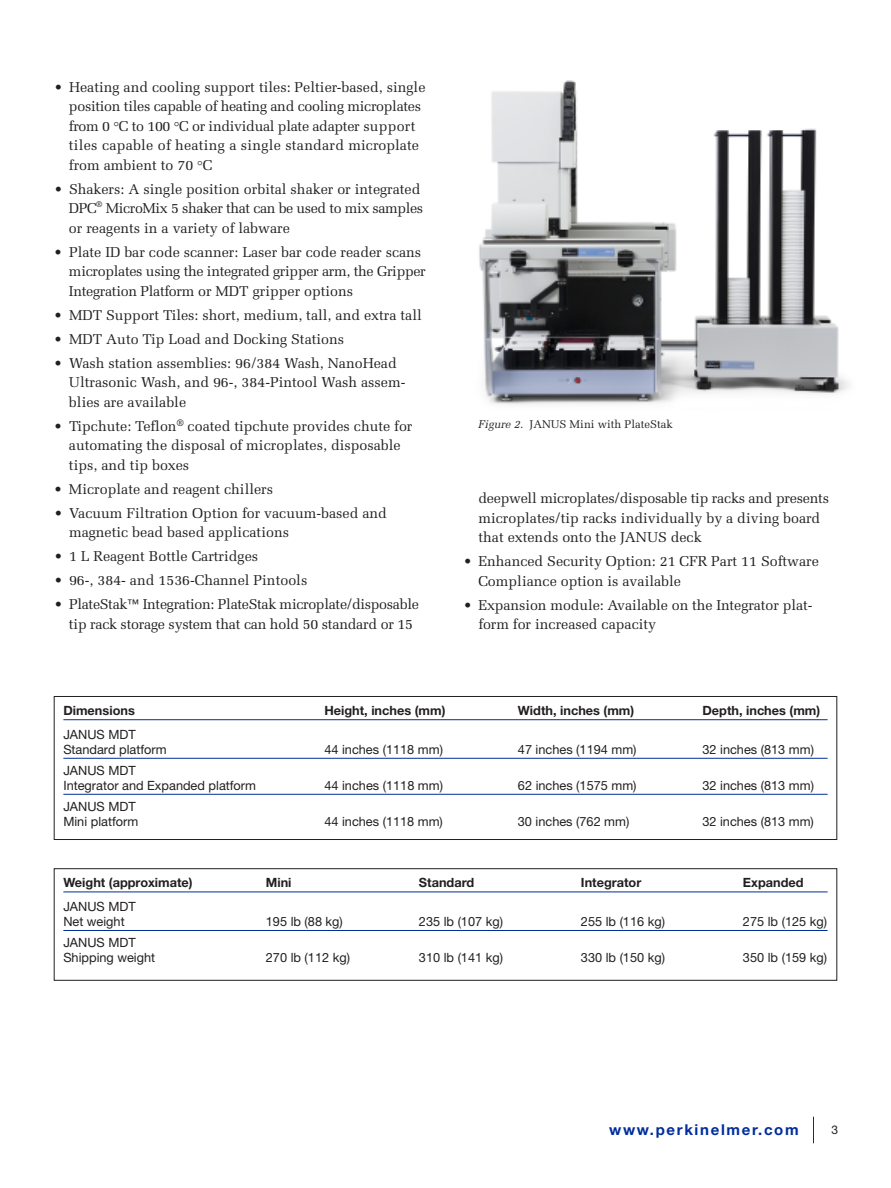
<style>
.page{position:relative;width:891px;height:1188px;background:#fff}
.page>*{position:absolute;margin:0;border:0;box-sizing:border-box;transform-origin:0 0}
.t1{font:700 15px "Helvetica Neue";letter-spacing:.11em;color:#002d9d}
.t2{font:14.25px/19.5px "Melior";color:#231f20}
.t3{font:14.25px/19.5px "Melior";letter-spacing:-.02em;color:#231f20}
.t4{font:12.75px/15px "Helvetica Neue";color:#231f20}
.t5{font:700 12.75px "Helvetica Neue";color:#231f20}
.t6{font:12px "Helvetica Neue";color:#231f20}
.t7{font:11.25px "Melior";color:#231f20}
.s1{font-family:"Helvetica Neue";font-size:12px}
.s2{font-style:italic}
</style>
<div class="page">
<svg style="left:813px;top:1117px;width:1px;height:26px"></svg>
<img style="left:479px;top:80px;width:370px;height:325px">
<hr style="left:63px;top:719px;width:765px;height:1px;background:#002d9d">
<hr style="left:63px;top:758px;width:765px;height:1px;background:#002d9d">
<hr style="left:63px;top:794px;width:765px;height:1px;background:#002d9d">
<div style="left:54px;top:696px;width:783px;height:144px;border:1px solid #231f20"></div>
<hr style="left:63px;top:892px;width:765px;height:1px;background:#002d9d">
<hr style="left:63px;top:930px;width:765px;height:1px;background:#002d9d">
<div style="left:54px;top:868px;width:783px;height:112px;border:1px solid #231f20"></div>
<p class="t2" style="left:69px;top:77px;width:358px;text-indent:-15px">• Heating and cooling support tiles: Peltier-based, single position tiles capable of heating and cooling microplates from 0 °C to 100 °C or individual plate adapter support tiles capable of heating a single standard microplate from ambient to 70 °C</p>
<p class="t2" style="left:69px;top:179px;width:356px;text-indent:-15px">• Shakers: A single position orbital shaker or integrated<br>DPC<sup>®</sup> MicroMix 5 shaker that can be used to mix samples or reagents in a variety of labware</p>
<p class="t3" style="left:69px;top:242px;width:358px;text-indent:-15px">• Plate ID bar code scanner: Laser bar code reader scans microplates using the integrated gripper arm, the Gripper<br>Integration Platform or MDT gripper options</p>
<p class="t2" style="left:54px;top:305px;width:369px">• MDT Support Tiles: short, medium, tall, and extra tall</p>
<p class="t2" style="left:54px;top:329px;width:292px">• MDT Auto Tip Load and Docking Stations</p>
<p class="t2" style="left:69px;top:353px;width:338px;text-indent:-15px">• Wash station assemblies: 96/384 Wash, NanoHead<br>Ultrasonic Wash, and 96-, 384-Pintool Wash assem&shy;blies are available</p>
<p class="t2" style="left:69px;top:416px;width:345px;text-indent:-15px">• Tipchute: Teflon<sup>®</sup> coated tipchute provides chute for automating the disposal of microplates, disposable tips, and tip boxes</p>
<p class="t2" style="left:54px;top:479px;width:221px">• Microplate and reagent chillers</p>
<p class="t2" style="left:69px;top:503px;width:319px;text-indent:-15px">• Vacuum Filtration Option for vacuum-based and magnetic bead based applications</p>
<p class="t2" style="left:54px;top:546px;width:206px">• 1 L Reagent Bottle Cartridges</p>
<p class="t2" style="left:54px;top:570px;width:255px">• 96-, 384- and 1536-Channel Pintools</p>
<p class="t3" style="left:69px;top:594px;width:351px;text-indent:-15px">• PlateStak<span class="s1">™</span> Integration: PlateStak microplate/disposable tip rack storage system that can hold 50 standard or 15</p>
<p class="t7" style="left:478px;top:417px;width:196px"><span class="s2">Figure 2.</span> JANUS Mini with PlateStak</p>
<p class="t2" style="left:478px;top:489px;width:352px">deepwell microplates/disposable tip racks and presents microplates/tip racks individually by a diving board that extends onto the JANUS deck</p>
<p class="t2" style="left:478px;top:552px;width:342px;text-indent:-15px">• Enhanced Security Option: 21 CFR Part 11 Software<br>Compliance option is available</p>
<p class="t2" style="left:478px;top:595px;width:335px;text-indent:-15px">• Expansion module: Available on the Integrator plat&shy;form for increased capacity</p>
<p class="t5" style="left:63px;top:706px;width:73px">Dimensions</p>
<p class="t5" style="left:324px;top:706px;width:123px">Height, inches (mm)</p>
<p class="t5" style="left:518px;top:706px;width:118px">Width, inches (mm)</p>
<p class="t5" style="left:702px;top:706px;width:119px">Depth, inches (mm)</p>
<p class="t4" style="left:63px;top:728px;width:105px">JANUS MDT<br>Standard platform</p>
<p class="t4" style="left:324px;top:743px;width:120px">44 inches (1118 mm)</p>
<p class="t4" style="left:518px;top:743px;width:120px">47 inches (1194 mm)</p>
<p class="t4" style="left:702px;top:743px;width:113px">32 inches (813 mm)</p>
<p class="t4" style="left:63px;top:764px;width:194px">JANUS MDT<br>Integrator and Expanded platform</p>
<p class="t4" style="left:63px;top:800px;width:76px">JANUS MDT<br>Mini platform</p>
<p class="t4" style="left:324px;top:779px;width:120px">44 inches (1118 mm)</p>
<p class="t4" style="left:518px;top:779px;width:120px">62 inches (1575 mm)</p>
<p class="t4" style="left:703px;top:779px;width:113px">32 inches (813 mm)</p>
<p class="t4" style="left:324px;top:815px;width:120px">44 inches (1118 mm)</p>
<p class="t4" style="left:518px;top:815px;width:113px">30 inches (762 mm)</p>
<p class="t4" style="left:702px;top:815px;width:113px">32 inches (813 mm)</p>
<p class="t5" style="left:63px;top:878px;width:131px">Weight (approximate)</p>
<p class="t5" style="left:266px;top:878px;width:27px">Mini</p>
<p class="t5" style="left:419px;top:878px;width:57px">Standard</p>
<p class="t5" style="left:581px;top:878px;width:62px">Integrator</p>
<p class="t5" style="left:743px;top:878px;width:62px">Expanded</p>
<p class="t4" style="left:63px;top:900px;width:74px">JANUS MDT<br>Net weight</p>
<p class="t4" style="left:266px;top:915px;width:79px">195 lb (88 kg)</p>
<p class="t4" style="left:419px;top:915px;width:86px">235 lb (107 kg)</p>
<p class="t4" style="left:581px;top:915px;width:86px">255 lb (116 kg)</p>
<p class="t4" style="left:743px;top:915px;width:86px">275 lb (125 kg)</p>
<p class="t4" style="left:63px;top:936px;width:93px">JANUS MDT<br>Shipping weight</p>
<p class="t4" style="left:266px;top:951px;width:86px">270 lb (112 kg)</p>
<p class="t4" style="left:419px;top:951px;width:86px">310 lb (141 kg)</p>
<p class="t4" style="left:581px;top:951px;width:86px">330 lb (150 kg)</p>
<p class="t4" style="left:743px;top:951px;width:86px">350 lb (159 kg)</p>
<p class="t1" style="left:609px;top:1125px;width:191px">www.perkinelmer.com</p>
<p class="t6" style="left:832px;top:1126px;width:8px">3</p>
</div>
